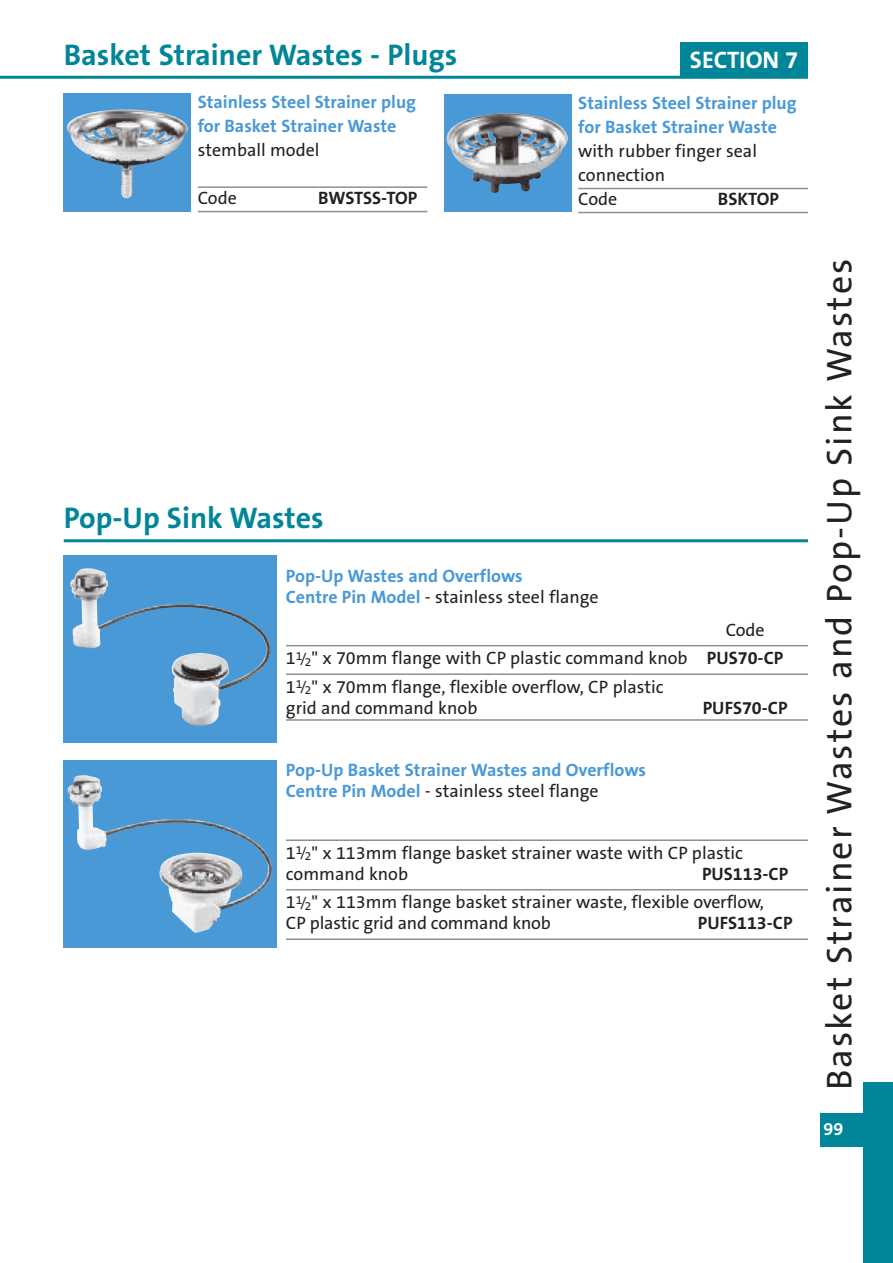
<style>
.page{position:relative;width:893px;height:1263px;background:#fff}
.page>*{position:absolute;margin:0;border:0;box-sizing:border-box;transform-origin:0 0}
.t1{font:36px "The Sans B5 Plain";letter-spacing:.055em;color:#212125}
.t2{font:700 30px "The Sans B7";color:#008698}
.t3{font:700 24px "The Sans B7";color:#fff}
.t4{font:18px/28.5px "The Sans B5 Plain";color:#212125}
.t5{font:700 18px/24px "The Sans B7";color:#4a99d7}
.t6{font:700 18px "The Sans B7";color:#212125}
.t7{font:700 18px "The Sans B7";color:#fff}
.s1{font-family:"The Sans B7";font-weight:700;color:#4a99d7}
.s2{font-size:13.5px}
.s3{font-family:"The Sans B7";font-weight:700}
</style>
<div class="page">
<hr style="left:0;top:76px;width:808px;height:3px;background:#008698">
<div style="left:680px;top:43px;width:128px;height:33px;background:#008698"></div>
<hr style="left:64px;top:539px;width:744px;height:3px;background:#008698">
<div style="left:821px;top:1113px;width:72px;height:34px;background:#008698"></div>
<div style="left:863px;top:1082px;width:30px;height:181px;background:#008698"></div>
<div style="left:64px;top:555px;width:213px;height:187px;background:#4a99d7"></div>
<img style="left:70px;top:568px;width:200px;height:158px">
<div style="left:64px;top:760px;width:213px;height:187px;background:#4a99d7"></div>
<img style="left:68px;top:775px;width:204px;height:158px">
<hr style="left:286px;top:645px;width:522px;height:1px;background:#909092">
<hr style="left:286px;top:673px;width:522px;height:2px;background:#909092">
<hr style="left:286px;top:719px;width:522px;height:2px;background:#909092">
<hr style="left:286px;top:839px;width:522px;height:2px;background:#909092">
<hr style="left:286px;top:889px;width:522px;height:1px;background:#909092">
<hr style="left:286px;top:938px;width:522px;height:2px;background:#909092">
<hr style="left:198px;top:186px;width:229px;height:2px;background:#909092">
<hr style="left:198px;top:211px;width:229px;height:1px;background:#909092">
<div style="left:63px;top:94px;width:128px;height:118px;background:#4a99d7"></div>
<img style="left:67px;top:109px;width:121px;height:89px">
<hr style="left:578px;top:188px;width:230px;height:1px;background:#909092">
<hr style="left:578px;top:212px;width:230px;height:1px;background:#909092">
<div style="left:444px;top:94px;width:127px;height:118px;background:#4a99d7"></div>
<img style="left:446px;top:113px;width:122px;height:80px">
<h2 class="t2" style="left:64px;top:39px;width:395px">Basket Strainer Wastes - Plugs</h2>
<h3 class="t3" style="left:690px;top:47px;width:110px">SECTION 7</h3>
<p class="t5" style="left:198px;top:90px;width:220px">Stainless Steel Strainer plug for Basket Strainer Waste</p>
<p class="t4" style="left:198px;top:136px;width:123px">stemball model</p>
<p class="t4" style="left:198px;top:184px;width:41px">Code</p>
<p class="t6" style="left:318px;top:188px;width:101px">BWSTSS-TOP</p>
<h2 class="t2" style="left:64px;top:502px;width:262px">Pop-Up Sink Wastes</h2>
<p class="t5" style="left:578px;top:91px;width:220px">Stainless Steel Strainer plug for Basket Strainer Waste</p>
<p class="t4" style="left:578px;top:139px;width:180px;line-height:24px">with rubber finger seal connection<br>Code</p>
<p class="t6" style="left:718px;top:189px;width:62px">BSKTOP</p>
<p class="t5" style="left:286px;top:564px;width:238px">Pop-Up Wastes and Overflows</p>
<p class="t4" style="left:286px;top:583px;width:314px"><span class="s1">Centre Pin Model</span> - stainless steel flange</p>
<p class="t4" style="left:286px;top:616px;width:499px;text-indent:440px">Code<br>1<sup>1</sup><span class="s2">/</span><sub>2</sub>" x 70mm flange with CP plastic command knob <span class="s3">PUS70-CP<br></span>1<sup>1</sup><span class="s2">/</span><sub>2</sub>" x 70mm flange, flexible overflow, CP plastic</p>
<p class="t4" style="left:286px;top:694px;width:193px">grid and command knob</p>
<p class="t6" style="left:703px;top:698px;width:86px">PUFS70-CP</p>
<p class="t5" style="left:286px;top:759px;width:361px">Pop-Up Basket Strainer Wastes and Overflows</p>
<p class="t4" style="left:286px;top:777px;width:314px"><span class="s1">Centre Pin Model</span> - stainless steel flange</p>
<p class="t4" style="left:286px;top:843px;width:458px;line-height:21px">1<sup>1</sup><span class="s2">/</span><sub>2</sub>" x 113mm flange basket strainer waste with CP plastic command knob</p>
<p class="t6" style="left:702px;top:864px;width:88px">PUS113-CP</p>
<p class="t4" style="left:286px;top:892px;width:480px;line-height:21px">1<sup>1</sup><span class="s2">/</span><sub>2</sub>" x 113mm flange basket strainer waste, flexible overflow,<br>CP plastic grid and command knob</p>
<p class="t6" style="left:698px;top:914px;width:96px">PUFS113-CP</p>
<h1 class="t1" style="left:821px;top:1090px;width:833px;rotate:-90deg">Basket Strainer Wastes and Pop-Up Sink Wastes</h1>
<p class="t7" style="left:823px;top:1119px;width:21px">99</p>
</div>
